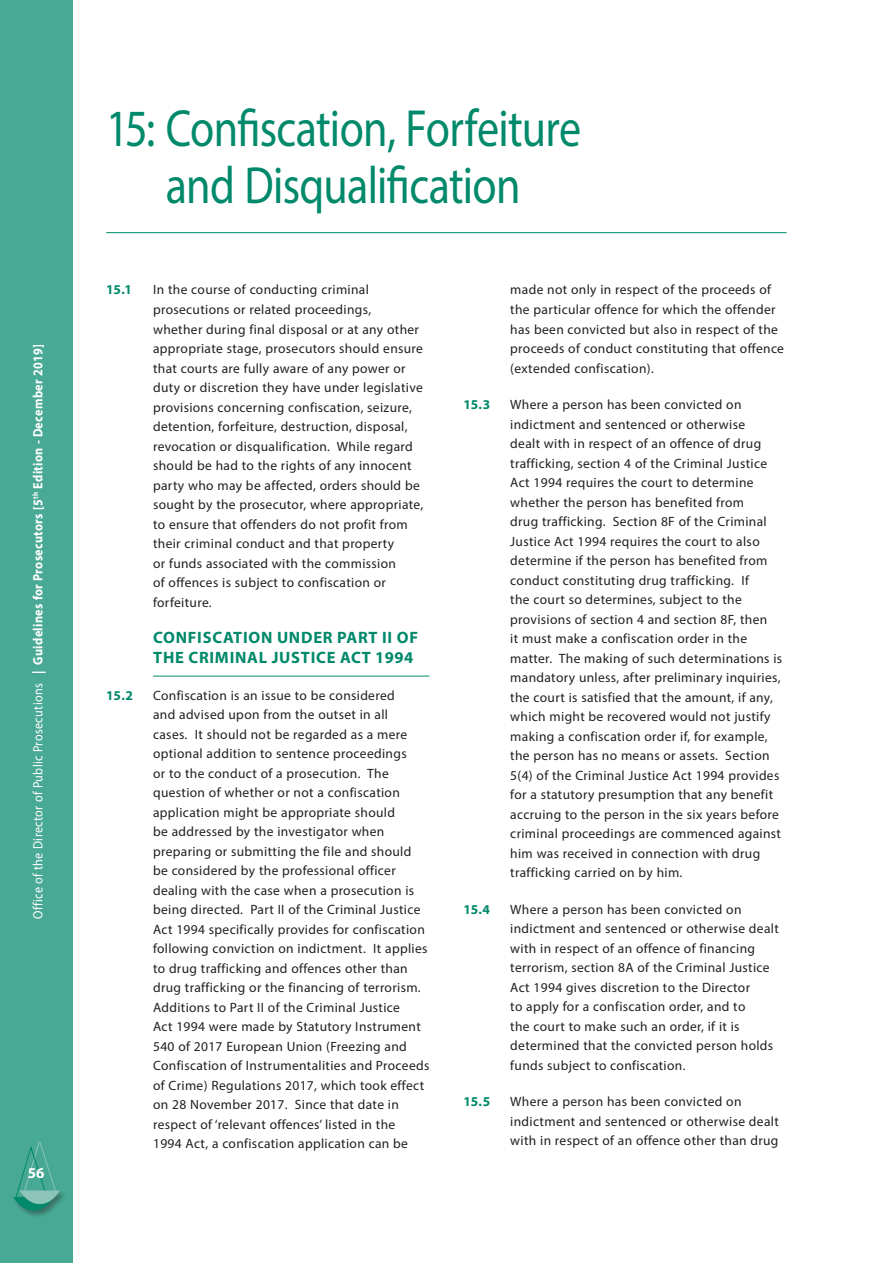
<style>
.page{position:relative;width:893px;height:1263px;background:#fff}
.page>*{position:absolute;margin:0;border:0;box-sizing:border-box;transform-origin:0 0}
.Chapter_Titles{font:52.5px/57px "Myriad Pro";letter-spacing:-.015em;color:#00896a;text-align:center;scale:.84 1}
.Sub_Headings_2{font:700 16.5px/19.8px "Myriad Pro";letter-spacing:.045em;color:#00896a}
.t1{font:700 15px "Myriad Pro";color:#fff}
.t2{font:13.5px/19.5px "Myriad Pro";letter-spacing:.025em;color:#231f20}
.t3{font:700 13.5px "Myriad Pro";letter-spacing:.03em;color:#fff;scale:.9 1}
.t4{font:700 13.5px "Myriad Pro";letter-spacing:-.02em;color:#00896a}
.s1{font-weight:400}
</style>
<div class="page">
<div style="left:0;top:0;width:72px;height:1263px;background:#48a994"></div>
<div style="left:12px;top:1142px;width:55px;height:76px;background:#231f20;opacity:.4"></div>
<svg style="left:13px;top:1143px;width:47px;height:70px"></svg>
<hr style="left:106px;top:232px;width:681px;height:1px;background:#00896a">
<hr style="left:153px;top:676px;width:276px;height:1px;background:#00896a">
<p class="t3" style="left:29px;top:919px;width:640px;rotate:-90deg"><span class="s1">Office of the Director of Public Prosecutions</span> | Guidelines for Prosecutors [5<sup>th</sup> Edition - December 2019]</p>
<p class="t1" style="left:28px;top:1163px;width:18px">56</p>
<p class="Chapter_Titles" style="left:106px;top:99px;width:567px">15: Confiscation, Forfeiture and Disqualification</p>
<p class="t4" style="left:106px;top:281px;width:27px">15.1</p>
<p class="t2" style="left:153px;top:280px;width:272px">In the course of conducting criminal prosecutions or related proceedings, whether during final disposal or at any other appropriate stage, prosecutors should ensure that courts are fully aware of any power or duty or discretion they have under legislative provisions concerning confiscation, seizure, detention, forfeiture, destruction, disposal, revocation or disqualification. While regard should be had to the rights of any innocent party who may be affected, orders should be sought by the prosecutor, where appropriate, to ensure that offenders do not profit from their criminal conduct and that property<br>or funds associated with the commission<br>of offences is subject to confiscation or forfeiture.</p>
<h2 class="Sub_Headings_2" style="left:153px;top:627px;width:266px">CONFISCATION UNDER PART II OF<br>THE CRIMINAL JUSTICE ACT 1994</h2>
<p class="t4" style="left:106px;top:686px;width:28px">15.2</p>
<p class="t2" style="left:153px;top:685px;width:278px">Confiscation is an issue to be considered<br>and advised upon from the outset in all<br>cases. It should not be regarded as a mere optional addition to sentence proceedings<br>or to the conduct of a prosecution. The question of whether or not a confiscation application might be appropriate should<br>be addressed by the investigator when preparing or submitting the file and should be considered by the professional officer dealing with the case when a prosecution is being directed. Part II of the Criminal Justice Act 1994 specifically provides for confiscation following conviction on indictment. It applies to drug trafficking and offences other than drug trafficking or the financing of terrorism.<br>Additions to Part II of the Criminal Justice<br>Act 1994 were made by Statutory Instrument 540 of 2017 European Union (Freezing and Confiscation of Instrumentalities and Proceeds of Crime) Regulations 2017, which took effect on 28 November 2017. Since that date in respect of ‘relevant offences’ listed in the<br>1994 Act, a confiscation application can be</p>
<p class="t2" style="left:510px;top:280px;width:275px">made not only in respect of the proceeds of the particular offence for which the offender has been convicted but also in respect of the proceeds of conduct constituting that offence (extended confiscation).</p>
<p class="t4" style="left:463px;top:396px;width:28px">15.3</p>
<p class="t2" style="left:510px;top:394px;width:273px">Where a person has been convicted on indictment and sentenced or otherwise<br>dealt with in respect of an offence of drug trafficking, section 4 of the Criminal Justice Act 1994 requires the court to determine whether the person has benefited from<br>drug trafficking. Section 8F of the Criminal Justice Act 1994 requires the court to also determine if the person has benefited from conduct constituting drug trafficking. If<br>the court so determines, subject to the provisions of section 4 and section 8F, then<br>it must make a confiscation order in the matter. The making of such determinations is mandatory unless, after preliminary inquiries, the court is satisfied that the amount, if any, which might be recovered would not justify making a confiscation order if, for example, the person has no means or assets. Section 5(4) of the Criminal Justice Act 1994 provides for a statutory presumption that any benefit accruing to the person in the six years before criminal proceedings are commenced against him was received in connection with drug trafficking carried on by him.</p>
<p class="t4" style="left:463px;top:900px;width:28px">15.4</p>
<p class="t2" style="left:510px;top:899px;width:270px">Where a person has been convicted on indictment and sentenced or otherwise dealt with in respect of an offence of financing terrorism, section 8A of the Criminal Justice Act 1994 gives discretion to the Director<br>to apply for a confiscation order, and to<br>the court to make such an order, if it is determined that the convicted person holds funds subject to confiscation.</p>
<p class="t4" style="left:463px;top:1093px;width:28px">15.5</p>
<p class="t2" style="left:510px;top:1091px;width:270px">Where a person has been convicted on indictment and sentenced or otherwise dealt with in respect of an offence other than drug</p>
</div>
